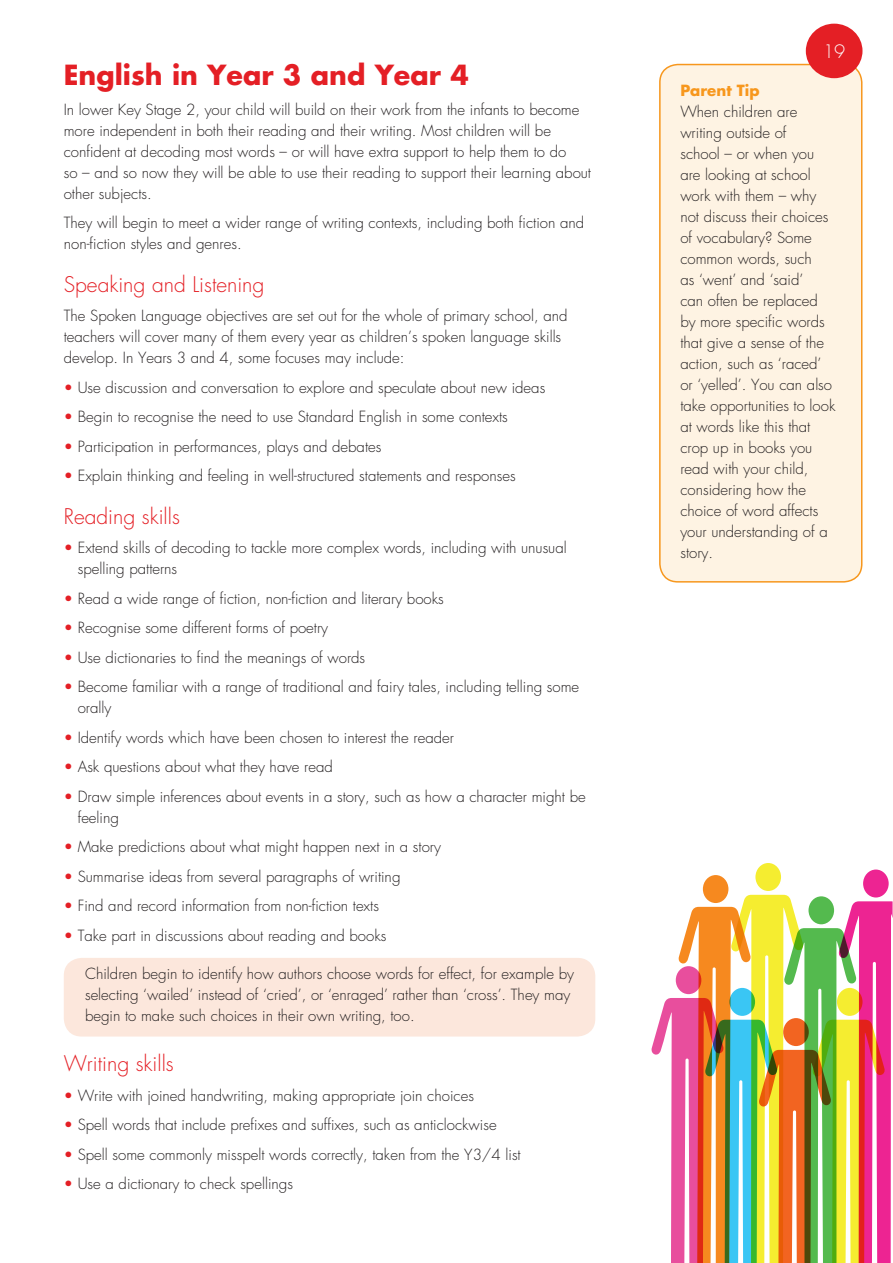
<style>
.page{position:relative;width:893px;height:1263px;background:#fff}
.page>*{position:absolute;margin:0;border:0;box-sizing:border-box;transform-origin:0 0}
.t1{font:700 27px "Futura";color:#e41f25}
.t2{font:300 21px "Futura";color:#e41f25}
.t3{font:300 18px "Futura";color:#fff}
.List_Paragraph{font:300 15px/21px "Futura";color:#231f20}
.s1{color:#e41f25}
.s2{font-weight:700;color:#f7971d}
</style>
<div class="page">
<div style="left:660px;top:65px;width:202px;height:517px;background:#fef3e3;border-radius:18px"></div>
<div style="left:659px;top:64px;width:203px;height:519px;border:2px solid #f7971d;border-radius:18px"></div>
<div style="left:64px;top:958px;width:531px;height:78px;background:#fce7dc;border-radius:18px"></div>
<div style="left:806px;top:24px;width:56px;height:54px;background:#e41f25;border-radius:50%"></div>
<svg style="left:651px;top:863px;width:242px;height:400px"></svg>
<p class="t1" style="left:64px;top:57px;width:407px">English in Year 3 and Year 4</p>
<p class="List_Paragraph" style="left:64px;top:99px;width:529px">In lower Key Stage 2, your child will build on their work from the infants to become more independent in both their reading and their writing. Most children will be confident at decoding most words – or will have extra support to help them to do<br>so – and so now they will be able to use their reading to support their learning about other subjects.</p>
<p class="List_Paragraph" style="left:64px;top:213px;width:522px">They will begin to meet a wider range of writing contexts, including both fiction and non-fiction styles and genres.</p>
<p class="t2" style="left:64px;top:271px;width:202px">Speaking and Listening</p>
<p class="List_Paragraph" style="left:64px;top:305px;width:505px">The Spoken Language objectives are set out for the whole of primary school, and teachers will cover many of them every year as children’s spoken language skills develop. In Years 3 and 4, some focuses may include:</p>
<p class="List_Paragraph" style="left:64px;top:377px;width:483px"><span class="s1">•</span> Use discussion and conversation to explore and speculate about new ideas</p>
<p class="List_Paragraph" style="left:64px;top:406px;width:446px"><span class="s1">•</span> Begin to recognise the need to use Standard English in some contexts</p>
<p class="List_Paragraph" style="left:64px;top:436px;width:319px"><span class="s1">•</span> Participation in performances, plays and debates</p>
<p class="List_Paragraph" style="left:64px;top:465px;width:453px"><span class="s1">•</span> Explain thinking and feeling in well-structured statements and responses</p>
<p class="t2" style="left:64px;top:502px;width:118px">Reading skills</p>
<p class="List_Paragraph" style="left:78px;top:537px;width:490px;text-indent:-14px"><span class="s1">•</span> Extend skills of decoding to tackle more complex words, including with unusual spelling patterns</p>
<p class="List_Paragraph" style="left:64px;top:588px;width:381px"><span class="s1">•</span> Read a wide range of fiction, non-fiction and literary books</p>
<p class="List_Paragraph" style="left:64px;top:617px;width:266px"><span class="s1">•</span> Recognise some different forms of poetry</p>
<p class="List_Paragraph" style="left:64px;top:647px;width:303px"><span class="s1">•</span> Use dictionaries to find the meanings of words</p>
<p class="List_Paragraph" style="left:78px;top:676px;width:503px;text-indent:-14px"><span class="s1">•</span> Become familiar with a range of traditional and fairy tales, including telling some orally</p>
<p class="List_Paragraph" style="left:64px;top:727px;width:392px"><span class="s1">•</span> Identify words which have been chosen to interest the reader</p>
<p class="List_Paragraph" style="left:64px;top:756px;width:271px"><span class="s1">•</span> Ask questions about what they have read</p>
<p class="List_Paragraph" style="left:78px;top:786px;width:510px;text-indent:-14px"><span class="s1">•</span> Draw simple inferences about events in a story, such as how a character might be feeling</p>
<p class="List_Paragraph" style="left:64px;top:836px;width:379px"><span class="s1">•</span> Make predictions about what might happen next in a story</p>
<p class="List_Paragraph" style="left:64px;top:866px;width:338px"><span class="s1">•</span> Summarise ideas from several paragraphs of writing</p>
<p class="List_Paragraph" style="left:64px;top:895px;width:317px"><span class="s1">•</span> Find and record information from non-fiction texts</p>
<p class="List_Paragraph" style="left:64px;top:925px;width:324px"><span class="s1">•</span> Take part in discussions about reading and books</p>
<p class="List_Paragraph" style="left:85px;top:963px;width:490px">Children begin to identify how authors choose words for effect, for example by selecting ‘wailed’ instead of ‘cried’, or ‘enraged’ rather than ‘cross’. They may begin to make such choices in their own writing, too.</p>
<p class="t2" style="left:64px;top:1050px;width:111px">Writing skills</p>
<p class="List_Paragraph" style="left:64px;top:1085px;width:412px"><span class="s1">•</span> Write with joined handwriting, making appropriate join choices</p>
<p class="List_Paragraph" style="left:64px;top:1115px;width:434px"><span class="s1">•</span> Spell words that include prefixes and suffixes, such as anticlockwise</p>
<p class="List_Paragraph" style="left:64px;top:1144px;width:458px"><span class="s1">•</span> Spell some commonly misspelt words correctly, taken from the Y3/4 list</p>
<p class="List_Paragraph" style="left:64px;top:1174px;width:231px"><span class="s1">•</span> Use a dictionary to check spellings</p>
<p class="t3" style="left:823px;top:40px;width:24px">19</p>
<p class="List_Paragraph" style="left:680px;top:81px;width:157px"><span class="s2">Parent Tip<br></span>When children are writing outside of<br>school – or when you are looking at school work with them – why not discuss their choices of vocabulary? Some common words, such<br>as ‘went’ and ‘said’<br>can often be replaced by more specific words that give a sense of the action, such as ‘raced’ or ‘yelled’. You can also take opportunities to look at words like this that crop up in books you read with your child, considering how the choice of word affects your understanding of a story.</p>
</div>
